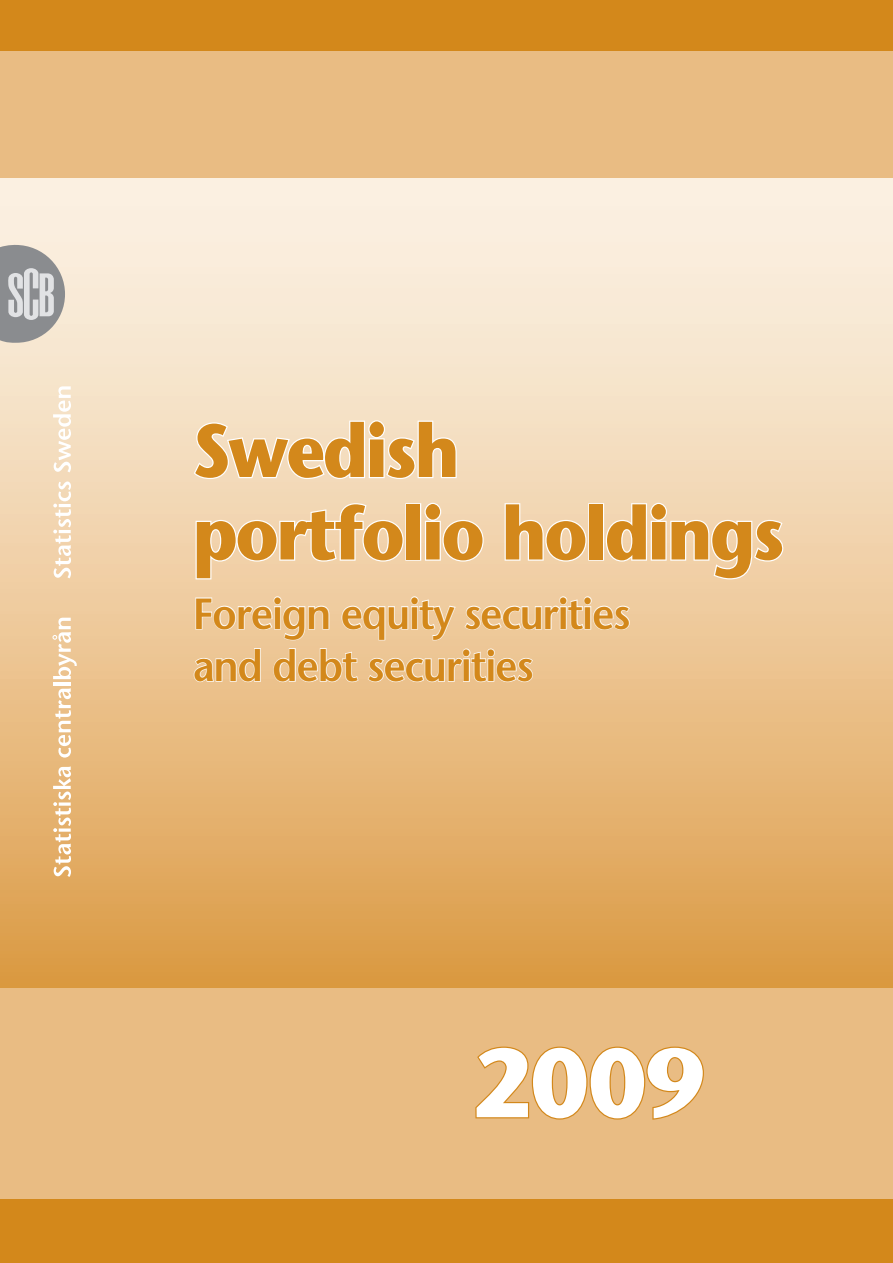
<style>
.page{position:relative;width:893px;height:1263px;background:#fff}
.page>*{position:absolute;margin:0;border:0;box-sizing:border-box;transform-origin:0 0}
.t1{font:700 97.5px "Stone Sans Std";color:#fff;scale:.94 1}
.t2{font:700 75px/82.5px "Stone Sans Std";letter-spacing:-.03em;color:#d3881b;scale:.9 1}
.t3{font:600 43.5px/52.2px "Stone Sans Std";letter-spacing:-.03em;color:#d3881b;scale:.94 1}
</style>
<div class="page">
<div style="left:0;top:46px;width:893px;height:133px;background:#e9bc83"></div>
<div style="left:0;top:0;width:893px;height:50px;background:#d3881b"></div>
<div style="left:0;top:986px;width:893px;height:218px;background:#e9bc83"></div>
<div style="left:0;top:1199px;width:893px;height:64px;background:#d3881b"></div>
<div style="left:0;top:178px;width:893px;height:809px;background:linear-gradient(to bottom,#fef9f2,#dd9e4b)"></div>
<svg style="left:53px;top:766px;width:18px;height:111px"></svg>
<svg style="left:55px;top:688px;width:16px;height:70px"></svg>
<hr style="left:53px;top:682px;width:18px;height:4px;background:#fff">
<svg style="left:52px;top:618px;width:25px;height:61px"></svg>
<svg style="left:53px;top:481px;width:18px;height:97px"></svg>
<svg style="left:53px;top:386px;width:18px;height:86px"></svg>
<svg style="left:0;top:244px;width:65px;height:99px;background:#b1afae"></svg>
<svg style="left:475px;top:1046px;width:228px;height:74px"></svg>
<svg style="left:192px;top:419px;width:266px;height:61px"></svg>
<svg style="left:194px;top:502px;width:211px;height:79px;background:#f3d9b9"></svg>
<div style="left:405px;top:503px;width:16px;height:58px;border:2px solid #fff"></div>
<svg style="left:423px;top:502px;width:62px;height:61px"></svg>
<svg style="left:503px;top:502px;width:85px;height:61px;background:#f4dcbe"></svg>
<div style="left:588px;top:503px;width:16px;height:58px;border:2px solid #fff"></div>
<svg style="left:605px;top:502px;width:179px;height:79px;background:#f3daba"></svg>
<svg style="left:195px;top:596px;width:135px;height:45px;background:#f1d4ae"></svg>
<svg style="left:341px;top:596px;width:116px;height:45px;background:#f1d4af"></svg>
<svg style="left:463px;top:596px;width:168px;height:35px;background:#f2d6b4"></svg>
<svg style="left:193px;top:647px;width:69px;height:36px;background:#f0d1ab"></svg>
<svg style="left:272px;top:647px;width:87px;height:36px;background:#f0d2ab"></svg>
<svg style="left:367px;top:648px;width:167px;height:35px;background:#f0d2ab"></svg>
<h2 class="t2" style="left:193px;top:410px;width:659px">Swedish<br>portfolio holdings</h2>
<p class="t3" style="left:193px;top:587px;width:467px">Foreign equity securities and debt securities</p>
<h1 class="t1" style="left:473px;top:1025px;width:247px">2009</h1>
</div>
